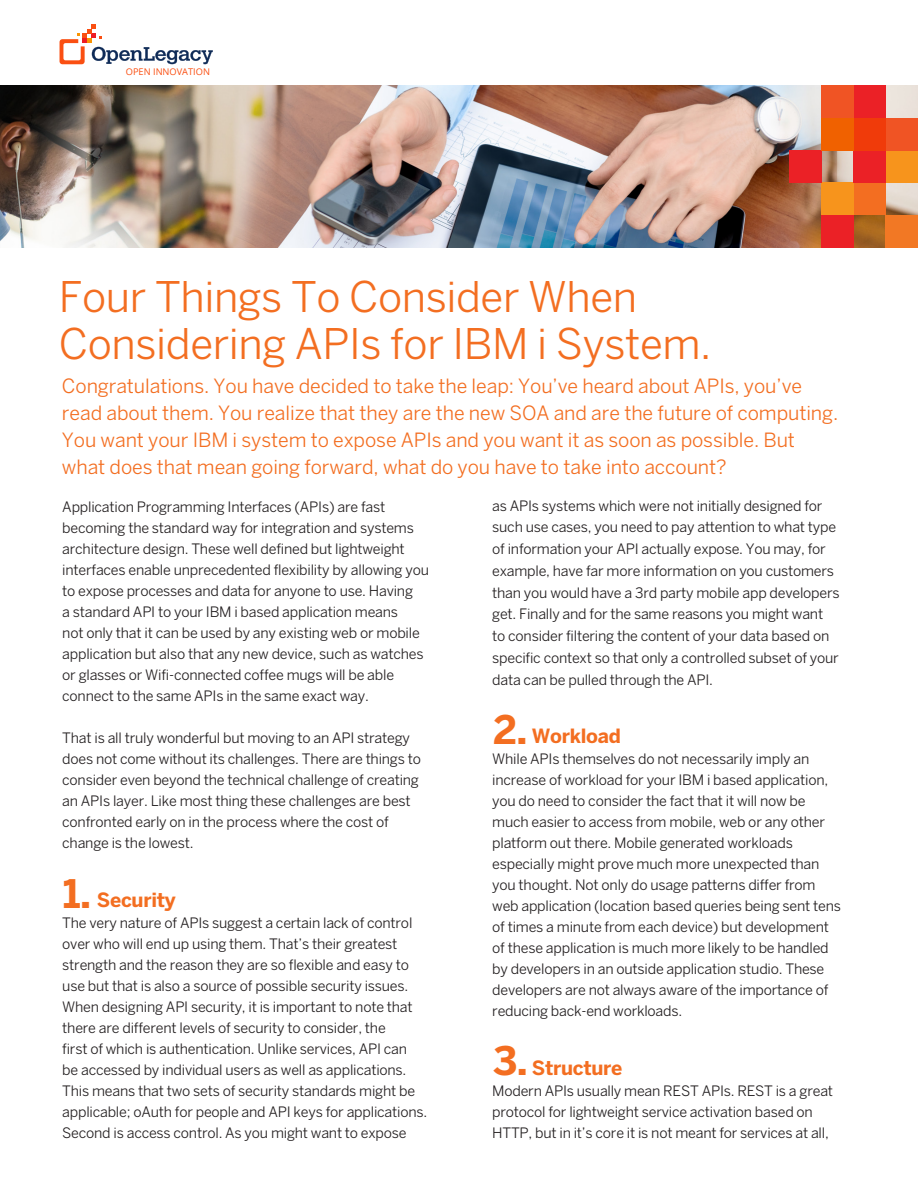
<style>
.page{position:relative;width:918px;height:1188px;background:#fff}
.page>*{position:absolute;margin:0;border:0;box-sizing:border-box;transform-origin:0 0}
.t1{font:41.85px/46.5px "Benton Sans";letter-spacing:-.01em;color:#f36e21}
.t2{font:700 39px "Benton Sans";color:#f36e21}
.t3{font:19.5px/27px "Benton Sans";letter-spacing:-.005em;color:#f36e21}
.t4{font:700 19.5px "Benton Sans";letter-spacing:-.015em;color:#f36e21}
.t5{font:14.25px/21px "Benton Sans";letter-spacing:-.015em;color:#231f20}
.t6{font:9.3px "Open Sans";color:#fa4f12}
</style>
<div class="page">
<img style="left:0;top:85px;width:918px;height:162px">
<div style="left:886px;top:215px;width:32px;height:32px;background:#f27824"></div>
<div style="left:821px;top:215px;width:33px;height:32px;background:#eb2126"></div>
<div style="left:854px;top:183px;width:32px;height:32px;background:#f36e21"></div>
<div style="left:821px;top:183px;width:33px;height:32px;background:#f7941c"></div>
<div style="left:886px;top:150px;width:32px;height:33px;background:#f7941c"></div>
<div style="left:854px;top:150px;width:32px;height:33px;background:#eb2126"></div>
<div style="left:789px;top:150px;width:32px;height:33px;background:#eb2126"></div>
<div style="left:886px;top:118px;width:32px;height:32px;background:#f05424"></div>
<div style="left:854px;top:118px;width:32px;height:32px;background:#f03b0a"></div>
<div style="left:821px;top:118px;width:33px;height:32px;background:#f06100"></div>
<div style="left:854px;top:86px;width:32px;height:32px;background:#eb2126"></div>
<div style="left:821px;top:86px;width:33px;height:32px;background:#f05424"></div>
<svg style="left:60px;top:24px;width:153px;height:40px"></svg>
<p class="t6" style="left:126px;top:65px;width:86px">OPEN INNOVATION</p>
<p class="t1" style="left:59px;top:273px;width:654px">Four Things To Consider When<br>Considering APIs for IBM i System.</p>
<p class="t3" style="left:62px;top:372px;width:778px">Congratulations. You have decided to take the leap: You’ve heard about APIs, you’ve read about them. You realize that they are the new SOA and are the future of computing.<br>You want your IBM i system to expose APIs and you want it as soon as possible. But what does that mean going forward, what do you have to take into account?</p>
<p class="t5" style="left:492px;top:494px;width:349px;line-height:21.8px">as APIs systems which were not initially designed for such use cases, you need to pay attention to what type of information your API actually expose. You may, for example, have far more information on you customers than you would have a 3rd party mobile app developers get. Finally and for the same reasons you might want to consider filtering the content of your data based on specific context so that only a controlled subset of your data can be pulled through the API.</p>
<p class="t5" style="left:62px;top:497px;width:368px">Application Programming Interfaces (APIs) are fast becoming the standard way for integration and systems architecture design. These well defined but lightweight interfaces enable unprecedented flexibility by allowing you to expose processes and data for anyone to use. Having<br>a standard API to your IBM i based application means<br>not only that it can be used by any existing web or mobile application but also that any new device, such as watches or glasses or Wifi-connected coffee mugs will be able connect to the same APIs in the same exact way.</p>
<p class="t5" style="left:62px;top:728px;width:360px">That is all truly wonderful but moving to an API strategy does not come without its challenges. There are things to consider even beyond the technical challenge of creating an APIs layer. Like most thing these challenges are best confronted early on in the process where the cost of change is the lowest.</p>
<p class="t2" style="left:493px;top:707px;width:36px">2.</p>
<p class="t4" style="left:532px;top:724px;width:91px">Workload</p>
<p class="t5" style="left:492px;top:748px;width:350px">While APIs themselves do not necessarily imply an increase of workload for your IBM i based application, you do need to consider the fact that it will now be much easier to access from mobile, web or any other platform out there. Mobile generated workloads especially might prove much more unexpected than you thought. Not only do usage patterns differ from web application (location based queries being sent tens of times a minute from each device) but development of these application is much more likely to be handled by developers in an outside application studio. These developers are not always aware of the importance of reducing back-end workloads.</p>
<p class="t2" style="left:63px;top:870px;width:30px">1.</p>
<p class="t4" style="left:97px;top:888px;width:80px">Security</p>
<p class="t5" style="left:62px;top:912px;width:366px">The very nature of APIs suggest a certain lack of control over who will end up using them. That’s their greatest strength and the reason they are so flexible and easy to use but that is also a source of possible security issues.<br>When designing API security, it is important to note that there are different levels of security to consider, the<br>first of which is authentication. Unlike services, API can<br>be accessed by individual users as well as applications.<br>This means that two sets of security standards might be applicable; oAuth for people and API keys for applications.<br>Second is access control. As you might want to expose</p>
<p class="t2" style="left:493px;top:1037px;width:36px">3.</p>
<p class="t4" style="left:532px;top:1056px;width:92px">Structure</p>
<p class="t5" style="left:492px;top:1080px;width:342px">Modern APIs usually mean REST APIs. REST is a great protocol for lightweight service activation based on<br>HTTP, but in it’s core it is not meant for services at all,</p>
</div>
